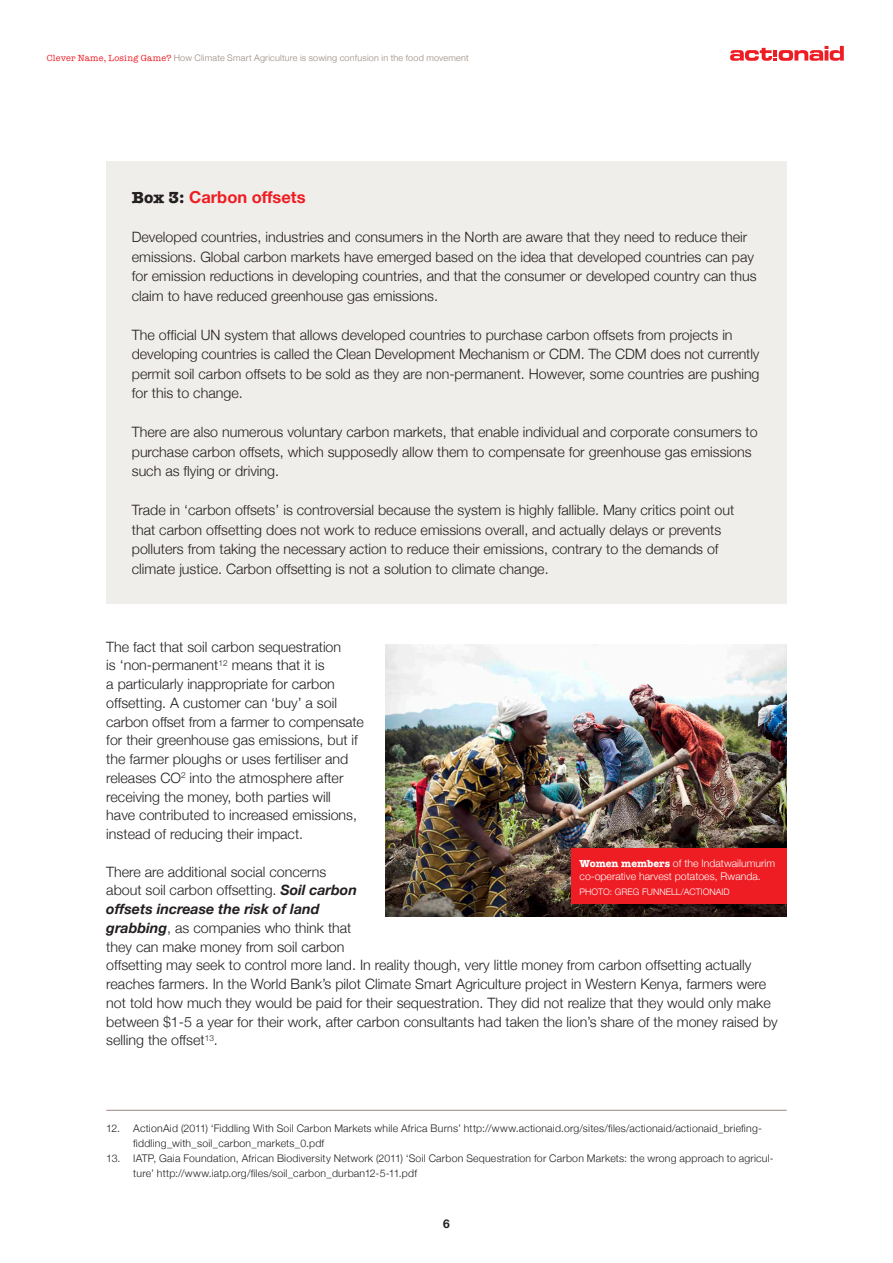
<style>
.page{position:relative;width:893px;height:1263px;background:#fff}
.page>*{position:absolute;margin:0;border:0;box-sizing:border-box;transform-origin:0 0}
.t1{font:700 16.5px "Helvetica Neue";color:#ee1d23}
.body_copy{font:300 14.25px/18.8px "Helvetica Neue";color:#231f20}
.t2{font:700 12px "Helvetica Neue";color:#231f20}
.t3{font:300 10.5px/15px "Helvetica Neue";letter-spacing:.02em;color:#231f20}
.t4{font:300 10.5px/12.8px "Helvetica Neue";color:#fff}
.t5{font:300 9px "Helvetica Neue";letter-spacing:.025em;color:#99877d}
.t6{font:300 9px "Helvetica Neue";color:#fff}
.s1{font-family:"American Typewriter";font-weight:400;color:#ee1d23}
.s2{font-family:"American Typewriter";color:#231f20}
.s3{font-weight:700;font-style:italic}
.s4{font-family:"American Typewriter";font-weight:700}
</style>
<div class="page">
<svg style="left:730px;top:46px;width:114px;height:15px"></svg>
<div style="left:106px;top:162px;width:681px;height:442px;background:#f0eeeb"></div>
<hr style="left:106px;top:1110px;width:681px;height:1px;background:#99877d">
<img style="left:386px;top:644px;width:401px;height:272px">
<div style="left:571px;top:848px;width:216px;height:56px;background:#ee1d23"></div>
<p class="t5" style="left:47px;top:52px;width:423px"><span class="s1">Clever Name, Losing Game?</span> How Climate Smart Agriculture is sowing confusion in the food movement</p>
<p class="t1" style="left:132px;top:187px;width:175px"><span class="s2">Box 3:</span> Carbon offsets</p>
<p class="body_copy" style="left:132px;top:227px;width:626px;line-height:19.5px">Developed countries, industries and consumers in the North are aware that they need to reduce their emissions. Global carbon markets have emerged based on the idea that developed countries can pay for emission reductions in developing countries, and that the consumer or developed country can thus claim to have reduced greenhouse gas emissions.</p>
<p class="body_copy" style="left:132px;top:325px;width:602px">The official UN system that allows developed countries to purchase carbon offsets from projects in</p>
<p class="body_copy" style="left:132px;top:344px;width:629px;line-height:19.5px;text-align:justify">developing countries is called the Clean Development Mechanism or CDM. The CDM does not currently permit soil carbon offsets to be sold as they are non-permanent. However, some countries are pushing for this to change.</p>
<p class="body_copy" style="left:132px;top:422px;width:627px;line-height:19.5px">There are also numerous voluntary carbon markets, that enable individual and corporate consumers to purchase carbon offsets, which supposedly allow them to compensate for greenhouse gas emissions such as flying or driving.</p>
<p class="body_copy" style="left:132px;top:500px;width:604px;line-height:19.5px">Trade in ‘carbon offsets’ is controversial because the system is highly fallible. Many critics point out that carbon offsetting does not work to reduce emissions overall, and actually delays or prevents</p>
<p class="body_copy" style="left:132px;top:539px;width:588px">polluters from taking the necessary action to reduce their emissions, contrary to the demands of</p>
<p class="body_copy" style="left:132px;top:559px;width:418px">climate justice. Carbon offsetting is not a solution to climate change.</p>
<p class="body_copy" style="left:106px;top:637px;width:236px">The fact that soil carbon sequestration</p>
<p class="body_copy" style="left:106px;top:656px;width:259px">is ‘non-permanent<sup>12</sup> means that it is<br>a particularly inappropriate for carbon offsetting. A customer can ‘buy’ a soil carbon offset from a farmer to compensate for their greenhouse gas emissions, but if the farmer ploughs or uses fertiliser and releases CO<sup>2</sup> into the atmosphere after receiving the money, both parties will<br>have contributed to increased emissions, instead of reducing their impact.</p>
<p class="body_copy" style="left:106px;top:862px;width:252px">There are additional social concerns about soil carbon offsetting. <span class="s3">Soil carbon offsets increase the risk of land</span></p>
<p class="body_copy" style="left:106px;top:918px;width:673px"><span class="s3">grabbing</span>, as companies who think that<br>they can make money from soil carbon<br>offsetting may seek to control more land. In reality though, very little money from carbon offsetting actually reaches farmers. In the World Bank’s pilot Climate Smart Agriculture project in Western Kenya, farmers were not told how much they would be paid for their sequestration. They did not realize that they would only make between $1-5 a year for their work, after carbon consultants had taken the lion’s share of the money raised by selling the offset<sup>13</sup>.</p>
<p class="t4" style="left:580px;top:857px;width:197px"><span class="s4">Women members</span> of the Indatwailumurim co-operative harvest potatoes, Rwanda.</p>
<p class="t6" style="left:580px;top:886px;width:152px">PHOTO: GREG FUNNELL/ACTIONAID</p>
<p class="t3" style="left:133px;top:1121px;width:630px;text-indent:-27px">12. ActionAid (2011) ‘Fiddling With Soil Carbon Markets while Africa Burns’ http://www.actionaid.org/sites/files/actionaid/actionaid_briefing&shy;fiddling_with_soil_carbon_markets_0.pdf</p>
<p class="t3" style="left:133px;top:1151px;width:642px;text-indent:-27px">13. IATP, Gaia Foundation, African Biodiversity Network (2011) ‘Soil Carbon Sequestration for Carbon Markets: the wrong approach to agricul&shy;ture’ http://www.iatp.org/files/soil_carbon_durban12-5-11.pdf</p>
<p class="t2" style="left:443px;top:1216px;width:8px">6</p>
</div>
